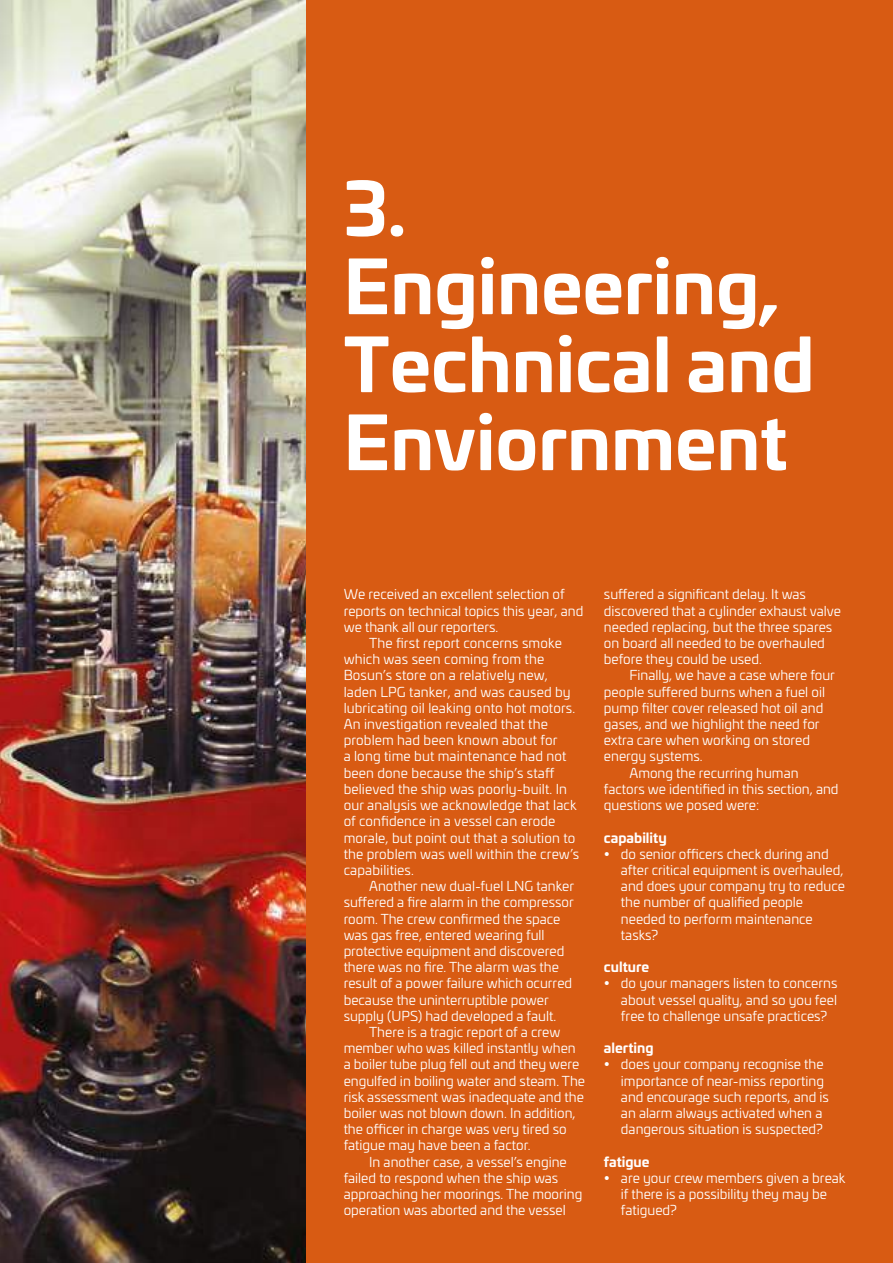
<style>
.page{position:relative;width:893px;height:1263px;background:#fff}
.page>*{position:absolute;margin:0;border:0;box-sizing:border-box;transform-origin:0 0}
.t1{font:700 72px/78px "Univia Pro";color:#fff}
.t2{font:13.5px/16.2px "Univia Pro";color:#fff}
.t3{font:700 13.5px "Univia Pro";color:#fff}
</style>
<div class="page">
<img style="left:0;top:0;width:307px;height:1263px">
<div style="left:307px;top:0;width:586px;height:1263px;background:#d85b13"></div>
<h1 class="t1" style="left:344px;top:165px;width:472px">3.<br>Engineering,<br>Technical and<br>Enviornment</h1>
<p class="t2" style="left:344px;top:586px;width:223px">We received an excellent selection of</p>
<p class="t2" style="left:344px;top:602px;width:241px">reports on technical topics this year, and</p>
<p class="t2" style="left:344px;top:618px;width:156px">we thank all our reporters.</p>
<p class="t2" style="left:369px;top:634px;width:194px">The first report concerns smoke</p>
<p class="t2" style="left:344px;top:651px;width:202px">which was seen coming from the</p>
<p class="t2" style="left:344px;top:667px;width:206px">Bosun’s store on a relatively new,</p>
<p class="t2" style="left:344px;top:683px;width:229px">laden LPG tanker, and was caused by</p>
<p class="t2" style="left:344px;top:699px;width:233px">lubricating oil leaking onto hot motors.</p>
<p class="t2" style="left:344px;top:715px;width:206px">An investigation revealed that the</p>
<p class="t2" style="left:344px;top:732px;width:215px">problem had been known about for</p>
<p class="t2" style="left:344px;top:748px;width:224px">a long time but maintenance had not</p>
<p class="t2" style="left:344px;top:764px;width:212px">been done because the ship’s staff</p>
<p class="t2" style="left:344px;top:780px;width:225px">believed the ship was poorly-built. In</p>
<p class="t2" style="left:344px;top:796px;width:235px">our analysis we acknowledge that lack</p>
<p class="t2" style="left:344px;top:813px;width:213px">of confidence in a vessel can erode</p>
<p class="t2" style="left:344px;top:829px;width:233px">morale, but point out that a solution to</p>
<p class="t2" style="left:344px;top:845px;width:237px">the problem was well within the crew’s</p>
<p class="t2" style="left:344px;top:861px;width:72px">capabilities.</p>
<p class="t2" style="left:369px;top:877px;width:207px">Another new dual-fuel LNG tanker</p>
<p class="t2" style="left:344px;top:894px;width:232px">suffered a fire alarm in the compressor</p>
<p class="t2" style="left:344px;top:910px;width:218px">room. The crew confirmed the space</p>
<p class="t2" style="left:344px;top:926px;width:202px">was gas free, entered wearing full</p>
<p class="t2" style="left:344px;top:942px;width:222px">protective equipment and discovered</p>
<p class="t2" style="left:344px;top:958px;width:217px">there was no fire. The alarm was the</p>
<p class="t2" style="left:344px;top:975px;width:230px">result of a power failure which ocurred</p>
<p class="t2" style="left:344px;top:991px;width:207px">because the uninterruptible power</p>
<p class="t2" style="left:344px;top:1007px;width:214px">supply (UPS) had developed a fault.</p>
<p class="t2" style="left:369px;top:1023px;width:193px">There is a tragic report of a crew</p>
<p class="t2" style="left:344px;top:1039px;width:234px">member who was killed instantly when</p>
<p class="t2" style="left:344px;top:1056px;width:237px">a boiler tube plug fell out and they were</p>
<p class="t2" style="left:344px;top:1072px;width:243px">engulfed in boiling water and steam. The</p>
<p class="t2" style="left:344px;top:1088px;width:242px">risk assessment was inadequate and the</p>
<p class="t2" style="left:344px;top:1104px;width:233px">boiler was not blown down. In addition,</p>
<p class="t2" style="left:344px;top:1120px;width:225px">the officer in charge was very tired so</p>
<p class="t2" style="left:344px;top:1137px;width:188px">fatigue may have been a factor.</p>
<p class="t2" style="left:369px;top:1153px;width:199px">In another case, a vessel’s engine</p>
<p class="t2" style="left:344px;top:1169px;width:216px">failed to respond when the ship was</p>
<p class="t2" style="left:344px;top:1185px;width:240px">approaching her moorings. The mooring</p>
<p class="t2" style="left:344px;top:1201px;width:224px">operation was aborted and the vessel</p>
<p class="t2" style="left:604px;top:586px;width:239px">suffered a significant delay. It was discovered that a cylinder exhaust valve needed replacing, but the three spares on board all needed to be overhauled before they could be used.</p>
<p class="t2" style="left:629px;top:667px;width:207px">Finally, we have a case where four</p>
<p class="t2" style="left:604px;top:683px;width:223px">people suffered burns when a fuel oil</p>
<p class="t2" style="left:604px;top:699px;width:221px">pump filter cover released hot oil and</p>
<p class="t2" style="left:604px;top:715px;width:217px">gases, and we highlight the need for</p>
<p class="t2" style="left:604px;top:732px;width:208px">extra care when working on stored</p>
<p class="t2" style="left:604px;top:748px;width:100px">energy systems.</p>
<p class="t2" style="left:629px;top:764px;width:171px">Among the recurring human</p>
<p class="t2" style="left:604px;top:780px;width:236px">factors we identified in this section, and</p>
<p class="t2" style="left:604px;top:796px;width:157px">questions we posed were:</p>
<p class="t3" style="left:604px;top:827px;width:64px">capability</p>
<p class="t2" style="left:621px;top:845px;width:225px">do senior officers check during and after critical equipment is overhauled, and does your company try to reduce the number of qualified people needed to perform maintenance tasks?</p>
<p class="t3" style="left:604px;top:956px;width:47px">culture</p>
<p class="t2" style="left:621px;top:975px;width:218px;text-align:justify">do your managers listen to concerns about vessel quality, and so you feel free to challenge unsafe practices?</p>
<p class="t3" style="left:604px;top:1037px;width:51px">alerting</p>
<p class="t2" style="left:621px;top:1056px;width:209px">does your company recognise the importance of near-miss reporting and encourage such reports, and is an alarm always activated when a dangerous situation is suspected?</p>
<p class="t3" style="left:604px;top:1151px;width:47px">fatigue</p>
<p class="t2" style="left:621px;top:1169px;width:226px">are your crew members given a break if there is a possibility they may be fatigued?</p>
</div>
